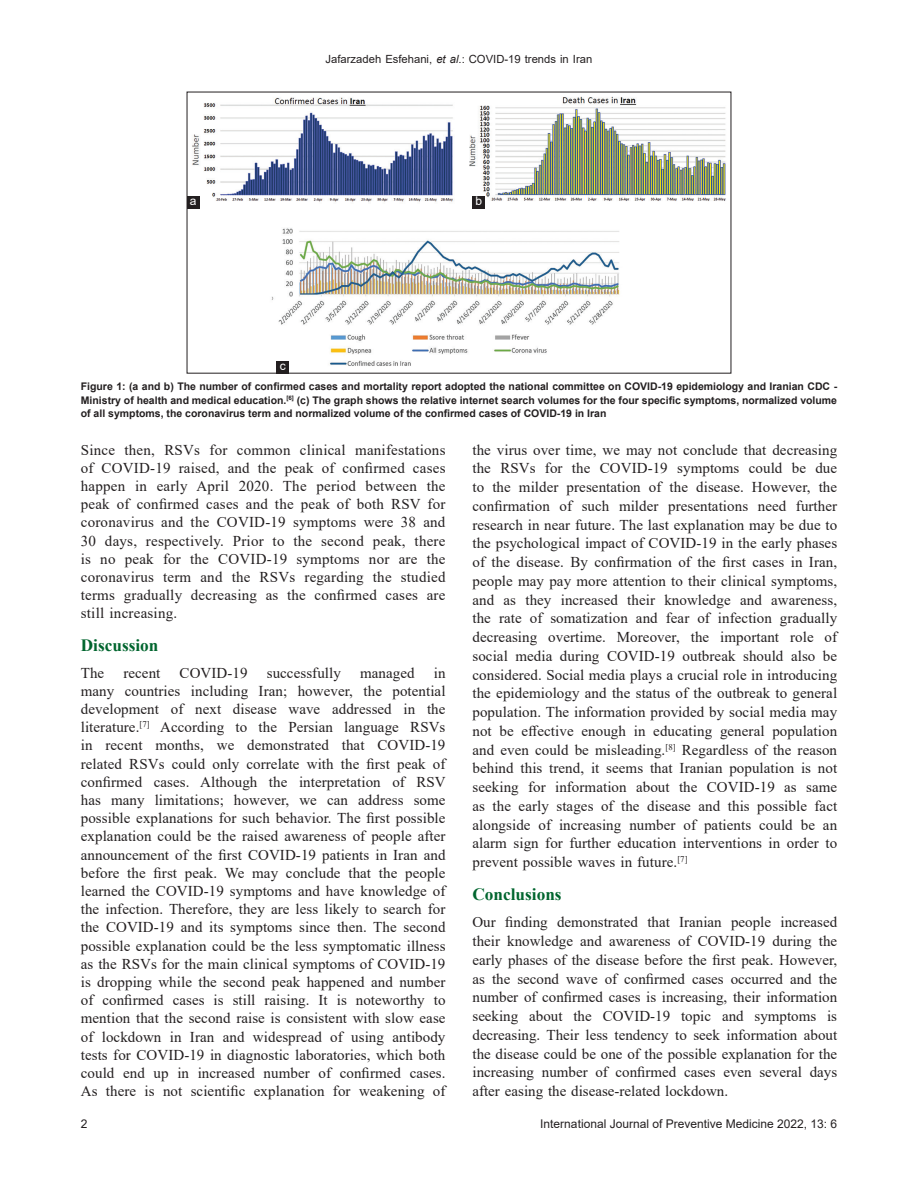
<style>
.page{position:relative;width:918px;height:1188px;background:#fff}
.page>*{position:absolute;margin:0;border:0;box-sizing:border-box;transform-origin:0 0}
.t1{font:700 17.25px "Times New Roman";color:#00652e}
.TX{font:15px/18.1px "Times New Roman";letter-spacing:.005em;color:#231f20;text-align:justify}
.t2{font:12px "Arial";color:#231f20}
.LABEL{font:12px "Arial";color:#fff}
.t3{font:11.25px "Arial";color:#231f20}
.FGC{font:700 10.5px/13.6px "Arial";color:#231f20;text-align:justify}
.s1{font-style:italic}
</style>
<div class="page">
<img style="left:192px;top:96px;width:534px;height:270px">
<div style="left:187px;top:196px;width:13px;height:13px;background:#231f20"></div>
<div style="left:472px;top:196px;width:13px;height:13px;background:#231f20"></div>
<div style="left:276px;top:361px;width:13px;height:12px;background:#231f20"></div>
<p class="t3" style="left:326px;top:51px;width:268px">Jafarzadeh Esfehani, <span class="s1">et al</span>.: COVID‑19 trends in Iran</p>
<p class="LABEL" style="left:190px;top:193px;width:8px">a</p>
<p class="LABEL" style="left:476px;top:193px;width:8px">b</p>
<p class="LABEL" style="left:280px;top:358px;width:7px">c</p>
<p class="FGC" style="left:81px;top:380px;width:758px">Figure 1: (a and b) The number of confirmed cases and mortality report adopted the national committee on COVID-19 epidemiology and Iranian CDC - Ministry of health and medical education.<sup>[6]</sup> (c) The graph shows the relative internet search volumes for the four specific symptoms, normalized volume of all symptoms, the coronavirus term and normalized volume of the confirmed cases of COVID-19 in Iran</p>
<p class="TX" style="left:81px;top:440px;width:366px">Since then, RSVs for common clinical manifestations of COVID‑19 raised, and the peak of confirmed cases happen in early April 2020. The period between the peak of confirmed cases and the peak of both RSV for coronavirus and the COVID‑19 symptoms were 38 and 30 days, respectively. Prior to the second peak, there is no peak for the COVID‑19 symptoms nor are the coronavirus term and the RSVs regarding the studied terms gradually decreasing as the confirmed cases are still increasing.</p>
<h1 class="t1" style="left:81px;top:633px;width:79px">Discussion</h1>
<p class="TX" style="left:81px;top:663px;width:25px">The</p>
<p class="TX" style="left:123px;top:663px;width:39px">recent</p>
<p class="TX" style="left:180px;top:663px;width:70px">COVID‑19</p>
<p class="TX" style="left:267px;top:663px;width:76px">successfully</p>
<p class="TX" style="left:360px;top:663px;width:56px">managed</p>
<p class="TX" style="left:81px;top:663px;width:366px;text-indent:353px">in many countries including Iran; however, the potential development of next disease wave addressed in the literature.<sup>[7]</sup> According to the Persian language RSVs in recent months, we demonstrated that COVID‑19 related RSVs could only correlate with the first peak of confirmed cases. Although the interpretation of RSV has many limitations; however, we can address some possible explanations for such behavior. The first possible explanation could be the raised awareness of people after announcement of the first COVID‑19 patients in Iran and before the first peak. We may conclude that the people learned the COVID‑19 symptoms and have knowledge of the infection. Therefore, they are less likely to search for the COVID‑19 and its symptoms since then. The second possible explanation could be the less symptomatic illness as the RSVs for the main clinical symptoms of COVID‑19 is dropping while the second peak happened and number of confirmed cases is still raising. It is noteworthy to mention that the second raise is consistent with slow ease of lockdown in Iran and widespread of using antibody tests for COVID‑19 in diagnostic laboratories, which both could end up in increased number of confirmed cases.<br>As there is not scientific explanation for weakening of</p>
<p class="TX" style="left:472px;top:440px;width:366px;line-height:18.8px">the virus over time, we may not conclude that decreasing the RSVs for the COVID‑19 symptoms could be due to the milder presentation of the disease. However, the confirmation of such milder presentations need further research in near future. The last explanation may be due to the psychological impact of COVID‑19 in the early phases of the disease. By confirmation of the first cases in Iran, people may pay more attention to their clinical symptoms, and as they increased their knowledge and awareness, the rate of somatization and fear of infection gradually decreasing overtime. Moreover, the important role of social media during COVID‑19 outbreak should also be considered. Social media plays a crucial role in introducing the epidemiology and the status of the outbreak to general population. The information provided by social media may not be effective enough in educating general population and even could be misleading.<sup>[8]</sup> Regardless of the reason behind this trend, it seems that Iranian population is not seeking for information about the COVID‑19 as same as the early stages of the disease and this possible fact alongside of increasing number of patients could be an alarm sign for further education interventions in order to prevent possible waves in future.<sup>[7]</sup></p>
<h1 class="t1" style="left:472px;top:882px;width:91px">Conclusions</h1>
<p class="TX" style="left:472px;top:913px;width:366px;line-height:18.8px">Our finding demonstrated that Iranian people increased their knowledge and awareness of COVID‑19 during the early phases of the disease before the first peak. However, as the second wave of confirmed cases occurred and the number of confirmed cases is increasing, their information seeking about the COVID‑19 topic and symptoms is decreasing. Their less tendency to seek information about the disease could be one of the possible explanation for the increasing number of confirmed cases even several days after easing the disease‑related lockdown.</p>
<p class="t2" style="left:81px;top:1116px;width:8px">2</p>
<p class="t2" style="left:540px;top:1116px;width:298px">International Journal of Preventive Medicine 2022, 13: 6</p>
</div>
